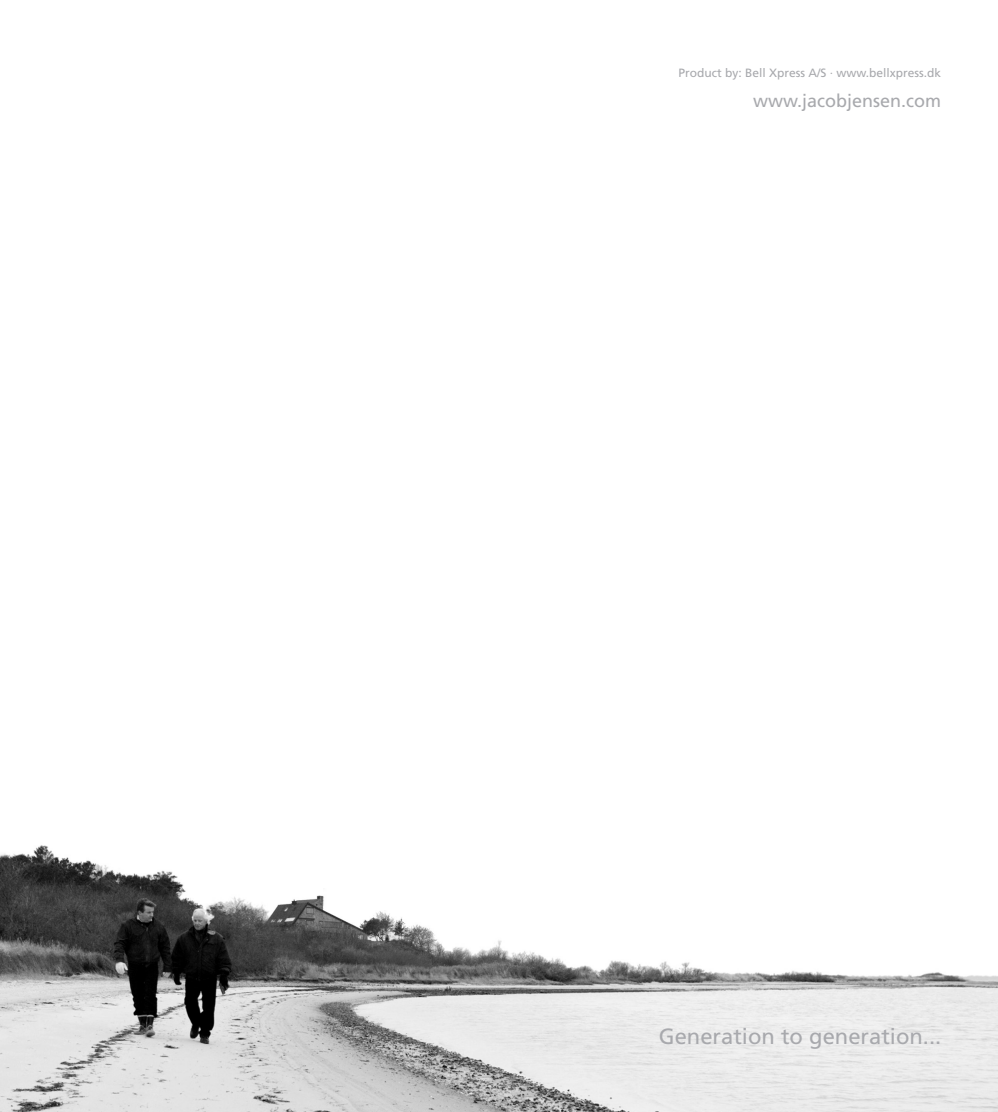
<style>
.page{position:relative;width:998px;height:1112px;background:#fff}
.page>*{position:absolute;margin:0;border:0;box-sizing:border-box;transform-origin:0 0}
.Generation_to_genera{font:22px "Frutiger";color:#a8a9ad}
.bagside_www{font:18px "Frutiger";color:#a8a9ad}
.bagside{font:12px "Frutiger";color:#a8a9ad}
</style>
<div class="page">
<img style="left:0;top:845px;width:998px;height:266px">
<p class="bagside" style="left:678px;top:66px;width:264px">Product by: Bell Xpress A/S · www.bellxpress.dk</p>
<p class="bagside_www" style="left:753px;top:91px;width:190px">www.jacobjensen.com</p>
<p class="Generation_to_genera" style="left:659px;top:1023px;width:284px">Generation to generation...</p>
</div>
